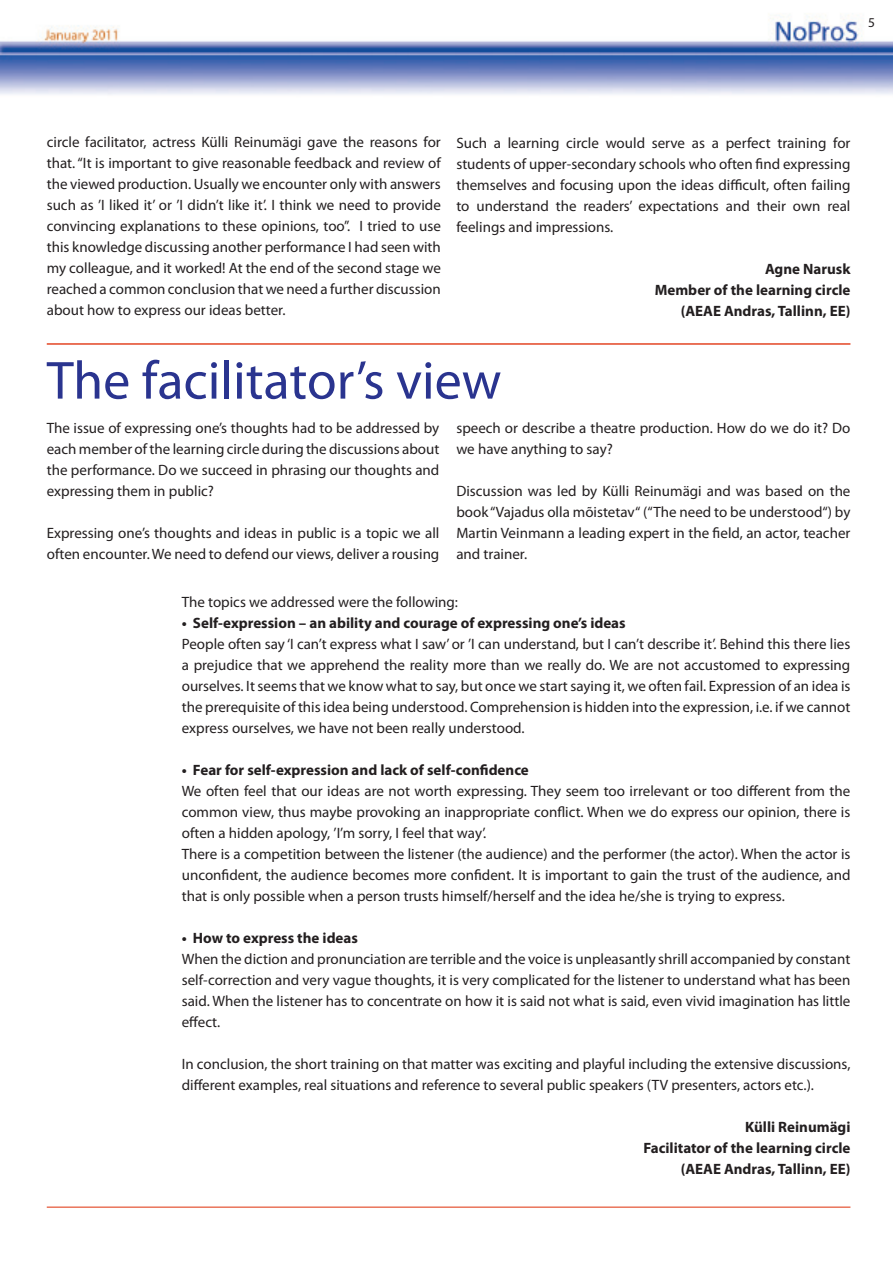
<style>
.page{position:relative;width:893px;height:1263px;background:#fff}
.page>*{position:absolute;margin:0;border:0;box-sizing:border-box;transform-origin:0 0}
.titulo{font:54px "Myriad Pro";color:#2a348f}
.txt{font:15px/21px "Myriad Pro";color:#231f20;text-align:justify}
.titulo-2{font:700 15px "Myriad Pro";color:#231f20}
.ass{font:700 15px "Myriad Pro";color:#231f20}
.t1{font:13.5px "Myriad Pro";color:#231f20}
</style>
<div class="page">
<img style="left:0;top:15px;width:893px;height:80px">
<hr style="left:47px;top:1206px;width:803px;height:2px;background:#e34624">
<hr style="left:47px;top:343px;width:803px;height:2px;background:#e34624">
<p class="t1" style="left:868px;top:14px;width:8px">5</p>
<p class="txt" style="left:47px;top:132px;width:396px">circle facilitator, actress Külli Reinumägi gave the reasons for that. “It is important to give reasonable feedback and review of the viewed production. Usually we encounter only with answers such as ’I liked it’ or ’I didn’t like it’. I think we need to provide convincing explanations to these opinions, too”. I tried to use this knowledge discussing another performance I had seen with my colleague, and it worked! At the end of the second stage we reached a common conclusion that we need a further discussion about how to express our ideas better.</p>
<p class="txt" style="left:456px;top:132px;width:396px">Such a learning circle would serve as a perfect training for students of upper-secondary schools who often find expressing themselves and focusing upon the ideas difficult, often failing to understand the readers’ expectations and their own real feelings and impressions.</p>
<p class="ass" style="left:765px;top:259px;width:87px">Agne Narusk</p>
<p class="ass" style="left:655px;top:280px;width:197px">Member of the learning circle</p>
<p class="ass" style="left:681px;top:301px;width:171px">(AEAE Andras, Tallinn, EE)</p>
<p class="titulo" style="left:47px;top:347px;width:456px">The facilitator’s view</p>
<p class="txt" style="left:47px;top:417px;width:394px">The issue of expressing one’s thoughts had to be addressed by each member of the learning circle during the discussions about the performance. Do we succeed in phrasing our thoughts and expressing them in public?</p>
<p class="txt" style="left:47px;top:522px;width:394px">Expressing one’s thoughts and ideas in public is a topic we all often encounter. We need to defend our views, deliver a rousing</p>
<p class="txt" style="left:456px;top:417px;width:396px">speech or describe a theatre production. How do we do it? Do we have anything to say?</p>
<p class="txt" style="left:456px;top:480px;width:396px">Discussion was led by Külli Reinumägi and was based on the book “Vajadus olla mõistetav“ (“The need to be understood“) by Martin Veinmann a leading expert in the field, an actor, teacher and trainer.</p>
<p class="txt" style="left:182px;top:591px;width:278px">The topics we addressed were the following:</p>
<p class="titulo-2" style="left:182px;top:613px;width:445px">• Self-expression – an ability and courage of expressing one’s ideas</p>
<p class="txt" style="left:182px;top:633px;width:670px">People often say ‘I can’t express what I saw’ or ’I can understand, but I can’t describe it’. Behind this there lies a prejudice that we apprehend the reality more than we really do. We are not accustomed to expressing ourselves. It seems that we know what to say, but once we start saying it, we often fail. Expression of an idea is the prerequisite of this idea being understood. Comprehension is hidden into the expression, i.e. if we cannot express ourselves, we have not been really understood.</p>
<p class="titulo-2" style="left:182px;top:760px;width:349px">• Fear for self-expression and lack of self-confidence</p>
<p class="txt" style="left:182px;top:780px;width:670px">We often feel that our ideas are not worth expressing. They seem too irrelevant or too different from the common view, thus maybe provoking an inappropriate conflict. When we do express our opinion, there is often a hidden apology, ’I’m sorry, I feel that way’.</p>
<p class="txt" style="left:182px;top:843px;width:670px">There is a competition between the listener (the audience) and the performer (the actor). When the actor is unconfident, the audience becomes more confident. It is important to gain the trust of the audience, and that is only possible when a person trusts himself/herself and the idea he/she is trying to express.</p>
<p class="titulo-2" style="left:182px;top:928px;width:178px">• How to express the ideas</p>
<p class="txt" style="left:182px;top:948px;width:670px">When the diction and pronunciation are terrible and the voice is unpleasantly shrill accompanied by constant self-correction and very vague thoughts, it is very complicated for the listener to understand what has been said. When the listener has to concentrate on how it is said not what is said, even vivid imagination has little effect.</p>
<p class="txt" style="left:182px;top:1053px;width:670px">In conclusion, the short training on that matter was exciting and playful including the extensive discussions, different examples, real situations and reference to several public speakers (TV presenters, actors etc.).</p>
<p class="ass" style="left:745px;top:1117px;width:107px">Külli Reinumägi</p>
<p class="ass" style="left:643px;top:1138px;width:208px">Facilitator of the learning circle</p>
<p class="ass" style="left:681px;top:1159px;width:171px">(AEAE Andras, Tallinn, EE)</p>
</div>
